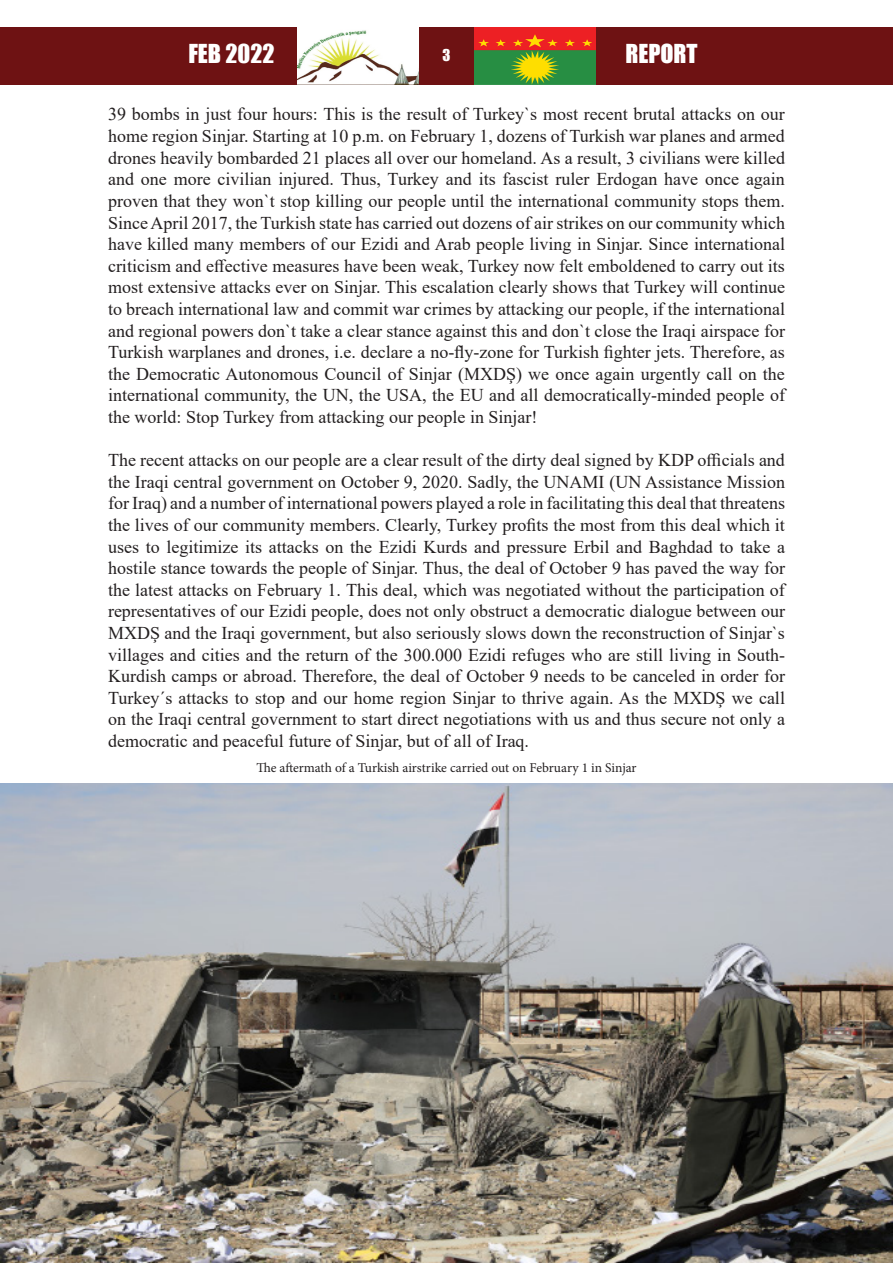
<style>
.page{position:relative;width:893px;height:1263px;background:#fff}
.page>*{position:absolute;margin:0;border:0;box-sizing:border-box;transform-origin:0 0}
.t1{font:24px "Impact";color:#fff}
.t2{font:18px/21.6px "Times New Roman";color:#231f20;text-align:justify}
.t3{font:15px "Impact";color:#fff}
.t4{font:13.5px "Minion Pro";letter-spacing:-.005em;color:#231f20}
</style>
<div class="page">
<img style="left:297px;top:30px;width:122px;height:55px">
<img style="left:474px;top:27px;width:122px;height:58px">
<div style="left:419px;top:27px;width:55px;height:58px;background:#6e1213"></div>
<div style="left:0;top:27px;width:297px;height:58px;background:#6e1213"></div>
<div style="left:596px;top:27px;width:297px;height:58px;background:#6e1213"></div>
<img style="left:0;top:783px;width:893px;height:480px">
<h1 class="t1" style="left:188px;top:35px;width:88px">FEB 2022</h1>
<p class="t3" style="left:442px;top:43px;width:9px">3</p>
<h1 class="t1" style="left:625px;top:35px;width:74px">REPORT</h1>
<p class="t2" style="left:108px;top:103px;width:678px">39 bombs in just four hours: This is the result of Turkey`s most recent brutal attacks on our home region Sinjar. Starting at 10 p.m. on February 1, dozens of Turkish war planes and armed drones heavily bombarded 21 places all over our homeland. As a result, 3 civilians were killed and one more civilian injured. Thus, Turkey and its fascist ruler Erdogan have once again proven that they won`t stop killing our people until the international community stops them.<br>Since April 2017, the Turkish state has carried out dozens of air strikes on our community which have killed many members of our Ezidi and Arab people living in Sinjar. Since international criticism and effective measures have been weak, Turkey now felt emboldened to carry out its most extensive attacks ever on Sinjar. This escalation clearly shows that Turkey will continue to breach international law and commit war crimes by attacking our people, if the international and regional powers don`t take a clear stance against this and don`t close the Iraqi airspace for Turkish warplanes and drones, i.e. declare a no-fly-zone for Turkish fighter jets. Therefore, as the Democratic Autonomous Council of Sinjar (MXDŞ) we once again urgently call on the international community, the UN, the USA, the EU and all democratically-minded people of the world: Stop Turkey from attacking our people in Sinjar!</p>
<p class="t2" style="left:108px;top:449px;width:678px">The recent attacks on our people are a clear result of the dirty deal signed by KDP officials and the Iraqi central government on October 9, 2020. Sadly, the UNAMI (UN Assistance Mission for Iraq) and a number of international powers played a role in facilitating this deal that threatens the lives of our community members. Clearly, Turkey profits the most from this deal which it uses to legitimize its attacks on the Ezidi Kurds and pressure Erbil and Baghdad to take a hostile stance towards the people of Sinjar. Thus, the deal of October 9 has paved the way for the latest attacks on February 1. This deal, which was negotiated without the participation of representatives of our Ezidi people, does not only obstruct a democratic dialogue between our MXDŞ and the Iraqi government, but also seriously slows down the reconstruction of Sinjar`s villages and cities and the return of the 300.000 Ezidi refuges who are still living in South-Kurdish camps or abroad. Therefore, the deal of October 9 needs to be canceled in order for Turkey´s attacks to stop and our home region Sinjar to thrive again. As the MXDŞ we call on the Iraqi central government to start direct negotiations with us and thus secure not only a democratic and peaceful future of Sinjar, but of all of Iraq.</p>
<p class="t4" style="left:256px;top:758px;width:382px">The aftermath of a Turkish airstrike carried out on February 1 in Sinjar</p>
</div>
